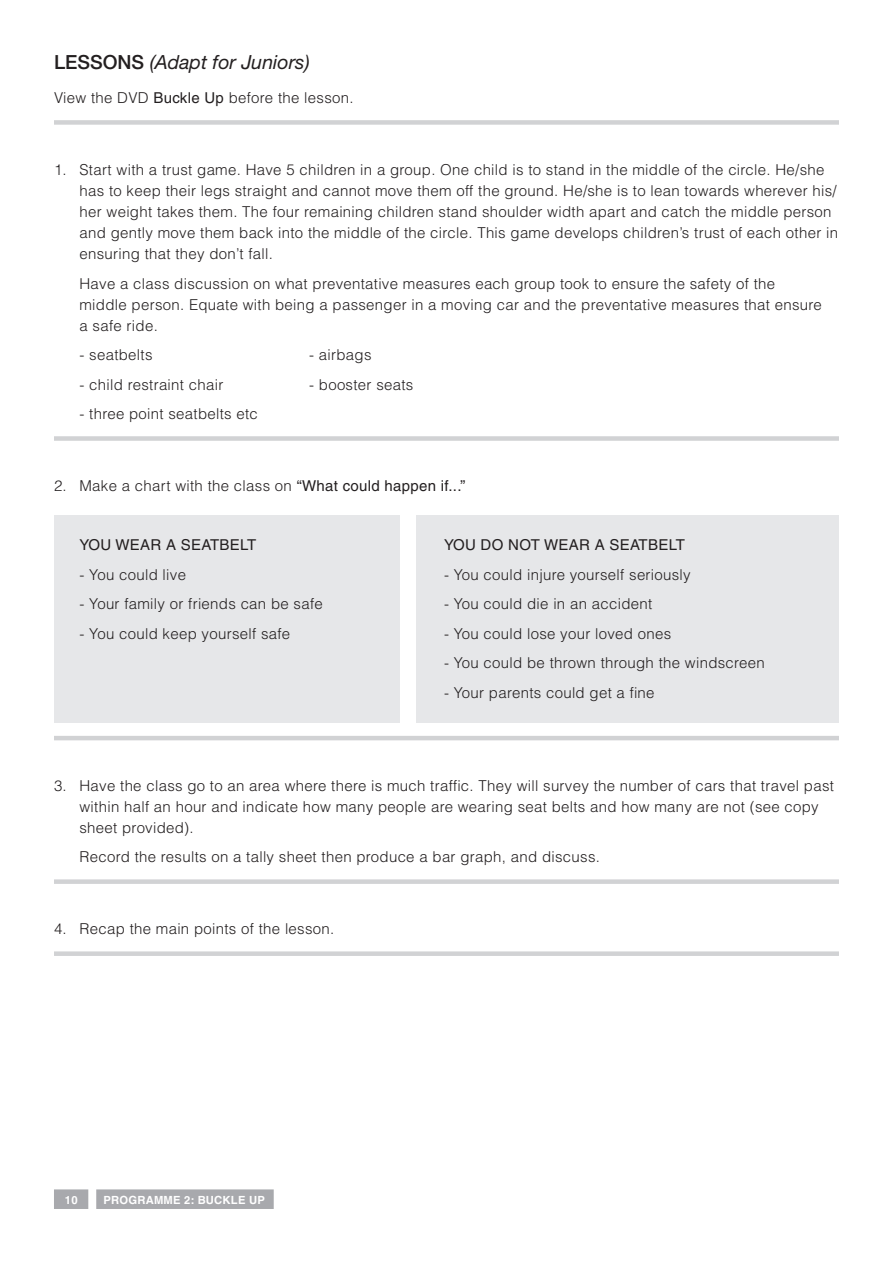
<style>
.page{position:relative;width:893px;height:1263px;background:#fff}
.page>*{position:absolute;margin:0;border:0;box-sizing:border-box;transform-origin:0 0}
.SUB_HEAD{font:italic 19.5px "Helvetica Neue";color:#231f20}
.BODY_COPY{font:300 15px/21px "Helvetica";letter-spacing:.02em;color:#231f20}
.BODY_COPY_-_LAST_PAR{font:300 15px "Helvetica";letter-spacing:.02em;color:#231f20}
.BODY_COPY-2{font:15px "Helvetica";letter-spacing:.02em;color:#231f20}
.BODY_COPY-3{font:700 11.25px "Helvetica";letter-spacing:.02em;color:#fff}
.s1{font-weight:500;font-style:normal}
.s2{font-weight:400}
</style>
<div class="page">
<div style="left:417px;top:515px;width:422px;height:207px;background:#e6e7e9"></div>
<div style="left:54px;top:515px;width:346px;height:207px;background:#e6e7e9"></div>
<div style="left:54px;top:120px;width:785px;height:5px;background:#d1d2d4"></div>
<div style="left:54px;top:436px;width:785px;height:5px;background:#d1d2d4"></div>
<hr style="left:54px;top:736px;width:785px;height:4px;background:#d1d2d4">
<div style="left:54px;top:879px;width:785px;height:5px;background:#d1d2d4"></div>
<div style="left:54px;top:951px;width:785px;height:5px;background:#d1d2d4"></div>
<svg style="left:54px;top:1189px;width:34px;height:20px"></svg>
<div style="left:96px;top:1189px;width:178px;height:20px;background:#a8a9ad"></div>
<p class="SUB_HEAD" style="left:54px;top:51px;width:257px"><span class="s1">LESSONS</span> (Adapt for Juniors)</p>
<p class="BODY_COPY_-_LAST_PAR" style="left:54px;top:88px;width:301px">View the DVD <span class="s2">Buckle Up</span> before the lesson.</p>
<p class="BODY_COPY" style="left:80px;top:159px;width:760px;text-indent:-26px">1. Start with a trust game. Have 5 children in a group. One child is to stand in the middle of the circle. He/she has to keep their legs straight and cannot move them off the ground. He/she is to lean towards wherever his/ her weight takes them. The four remaining children stand shoulder width apart and catch the middle person and gently move them back into the middle of the circle. This game develops children’s trust of each other in ensuring that they don’t fall.</p>
<p class="BODY_COPY" style="left:80px;top:272px;width:744px">Have a class discussion on what preventative measures each group took to ensure the safety of the middle person. Equate with being a passenger in a moving car and the preventative measures that ensure a safe ride.</p>
<p class="BODY_COPY" style="left:80px;top:344px;width:75px">- seatbelts</p>
<p class="BODY_COPY" style="left:309px;top:344px;width:64px">- airbags</p>
<p class="BODY_COPY" style="left:80px;top:373px;width:145px">- child restraint chair</p>
<p class="BODY_COPY" style="left:309px;top:373px;width:106px">- booster seats</p>
<p class="BODY_COPY_-_LAST_PAR" style="left:80px;top:405px;width:180px">- three point seatbelts etc</p>
<p class="BODY_COPY" style="left:54px;top:475px;width:413px">2. Make a chart with the class on <span class="s2">“What could happen if...”</span></p>
<p class="BODY_COPY-2" style="left:80px;top:536px;width:178px">YOU WEAR A SEATBELT</p>
<p class="BODY_COPY-2" style="left:444px;top:536px;width:242px">YOU DO NOT WEAR A SEATBELT</p>
<p class="BODY_COPY" style="left:80px;top:563px;width:108px">- You could live</p>
<p class="BODY_COPY" style="left:444px;top:563px;width:248px">- You could injure yourself seriously</p>
<p class="BODY_COPY" style="left:80px;top:593px;width:245px">- Your family or friends can be safe</p>
<p class="BODY_COPY" style="left:444px;top:593px;width:210px">- You could die in an accident</p>
<p class="BODY_COPY" style="left:80px;top:622px;width:212px">- You could keep yourself safe</p>
<p class="BODY_COPY" style="left:444px;top:622px;width:229px">- You could lose your loved ones</p>
<p class="BODY_COPY" style="left:444px;top:652px;width:322px">- You could be thrown through the windscreen</p>
<p class="BODY_COPY_-_LAST_PAR" style="left:444px;top:683px;width:212px">- Your parents could get a fine</p>
<p class="BODY_COPY" style="left:80px;top:775px;width:756px;text-indent:-26px">3. Have the class go to an area where there is much traffic. They will survey the number of cars that travel past within half an hour and indicate how many people are wearing seat belts and how many are not (see copy sheet provided).</p>
<p class="BODY_COPY_-_LAST_PAR" style="left:80px;top:848px;width:522px">Record the results on a tally sheet then produce a bar graph, and discuss.</p>
<p class="BODY_COPY_-_LAST_PAR" style="left:54px;top:920px;width:282px">4. Recap the main points of the lesson.</p>
<p class="BODY_COPY-3" style="left:65px;top:1193px;width:14px">10</p>
<p class="BODY_COPY-3" style="left:104px;top:1193px;width:163px">PROGRAMME 2: BUCKLE UP</p>
</div>
